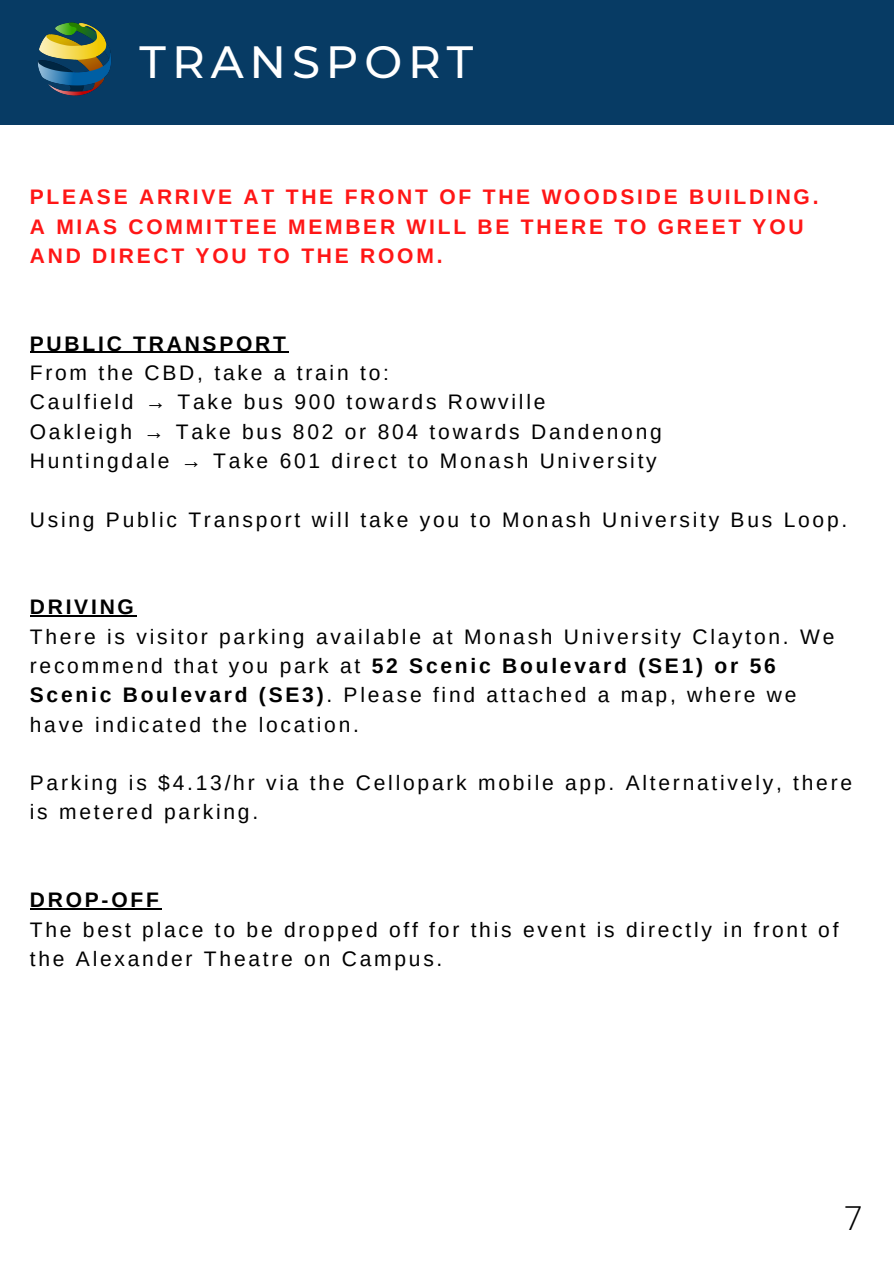
<style>
.page{position:relative;width:894px;height:1264px;background:#fff}
.page>*{position:absolute;margin:0;border:0;box-sizing:border-box;transform-origin:0 0}
.t1{font:500 45px "Montserrat";letter-spacing:.13em;color:#fff}
.t2{font:300 33px "Open Sans";color:#000}
.t3{font:21px/29.2px "Arimo";letter-spacing:.13em;color:#000}
.t4{font:700 21px/29.2px "Arimo";letter-spacing:.13em;color:#ff1616}
.t5{font:700 21px "Arimo";letter-spacing:.13em;color:#000}
.s1{font-weight:700}
</style>
<div class="page">
<div style="left:0;top:0;width:893px;height:125px;background:#073b64"></div>
<img style="left:37px;top:22px;width:74px;height:74px">
<hr style="left:30px;top:352px;width:259px;height:1px;background:#000">
<hr style="left:30px;top:615px;width:107px;height:1px;background:#000">
<hr style="left:30px;top:908px;width:132px;height:1px;background:#000">
<p class="t1" style="left:140px;top:35px;width:335px">TRANSPORT</p>
<p class="t4" style="left:30px;top:182px;width:790px">PLEASE ARRIVE AT THE FRONT OF THE WOODSIDE BUILDING.</p>
<p class="t4" style="left:30px;top:212px;width:775px">A MIAS COMMITTEE MEMBER WILL BE THERE TO GREET YOU<br>AND DIRECT YOU TO THE ROOM.</p>
<p class="t5" style="left:30px;top:332px;width:258px">PUBLIC TRANSPORT</p>
<p class="t3" style="left:30px;top:358px;width:360px">From the CBD, take a train to:</p>
<p class="t3" style="left:30px;top:387px;width:517px">Caulfield → Take bus 900 towards Rowville</p>
<p class="t3" style="left:30px;top:417px;width:633px">Oakleigh → Take bus 802 or 804 towards Dandenong</p>
<p class="t3" style="left:30px;top:446px;width:628px">Huntingdale → Take 601 direct to Monash University</p>
<p class="t3" style="left:30px;top:504px;width:818px">Using Public Transport will take you to Monash University Bus Loop.</p>
<p class="t5" style="left:30px;top:595px;width:106px">DRIVING</p>
<p class="t3" style="left:30px;top:621px;width:805px">There is visitor parking available at Monash University Clayton. We recommend that you park at <span class="s1">52 Scenic Boulevard (SE1) or 56<br>Scenic Boulevard (SE3)</span>. Please find attached a map, where we have indicated the location.</p>
<p class="t3" style="left:30px;top:768px;width:823px">Parking is $4.13/hr via the Cellopark mobile app. Alternatively, there is metered parking.</p>
<p class="t5" style="left:30px;top:888px;width:130px">DROP-OFF</p>
<p class="t3" style="left:30px;top:914px;width:810px">The best place to be dropped off for this event is directly in front of the Alexander Theatre on Campus.</p>
<p class="t2" style="left:843px;top:1194px;width:20px">7</p>
</div>
